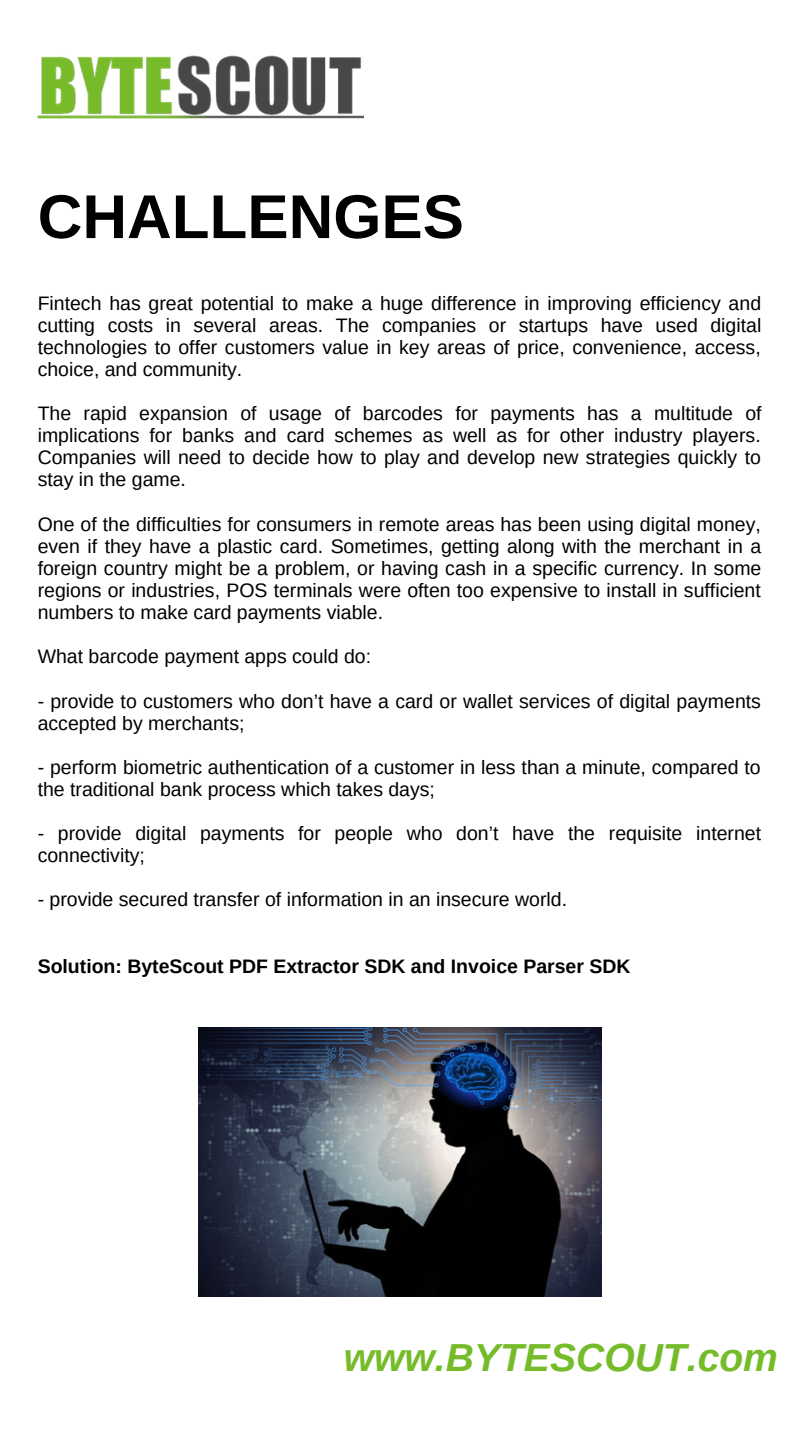
<style>
.page{position:relative;width:810px;height:1440px;background:#fff}
.page>*{position:absolute;margin:0;border:0;box-sizing:border-box;transform-origin:0 0}
.t1{font:700 61.95px "Arimo";color:#000}
.t2{font:italic 700 39.15px "Arimo";color:#75bb2a}
.t3{font:19.5px/22px "Arimo";color:#000;text-align:justify}
.t4{font:700 19.5px "Arimo";color:#000}
</style>
<div class="page">
<img style="left:38px;top:55px;width:326px;height:64px">
<img style="left:198px;top:1027px;width:403px;height:269px">
<h1 class="t1" style="left:38px;top:182px;width:428px">CHALLENGES</h1>
<p class="t3" style="left:38px;top:292px;width:725px">Fintech has great potential to make a huge difference in improving efficiency and cutting costs in several areas. The companies or startups have used digital technologies to offer customers value in key areas of price, convenience, access, choice, and community.</p>
<p class="t3" style="left:38px;top:402px;width:725px">The rapid expansion of usage of barcodes for payments has a multitude of implications for banks and card schemes as well as for other industry players.<br>Companies will need to decide how to play and develop new strategies quickly to stay in the game.</p>
<p class="t3" style="left:38px;top:513px;width:725px">One of the difficulties for consumers in remote areas has been using digital money, even if they have a plastic card. Sometimes, getting along with the merchant in a foreign country might be a problem, or having cash in a specific currency. In some regions or industries, POS terminals were often too expensive to install in sufficient numbers to make card payments viable.</p>
<p class="t3" style="left:38px;top:646px;width:335px">What barcode payment apps could do:</p>
<p class="t3" style="left:38px;top:690px;width:725px">- provide to customers who don’t have a card or wallet services of digital payments accepted by merchants;</p>
<p class="t3" style="left:38px;top:756px;width:724px">- perform biometric authentication of a customer in less than a minute, compared to the traditional bank process which takes days;</p>
<p class="t3" style="left:38px;top:822px;width:725px">- provide digital payments for people who don’t have the requisite internet connectivity;</p>
<p class="t3" style="left:38px;top:889px;width:531px">- provide secured transfer of information in an insecure world.</p>
<p class="t4" style="left:38px;top:955px;width:594px">Solution: ByteScout PDF Extractor SDK and Invoice Parser SDK</p>
<h2 class="t2" style="left:344px;top:1336px;width:436px">www.BYTESCOUT.com</h2>
</div>
